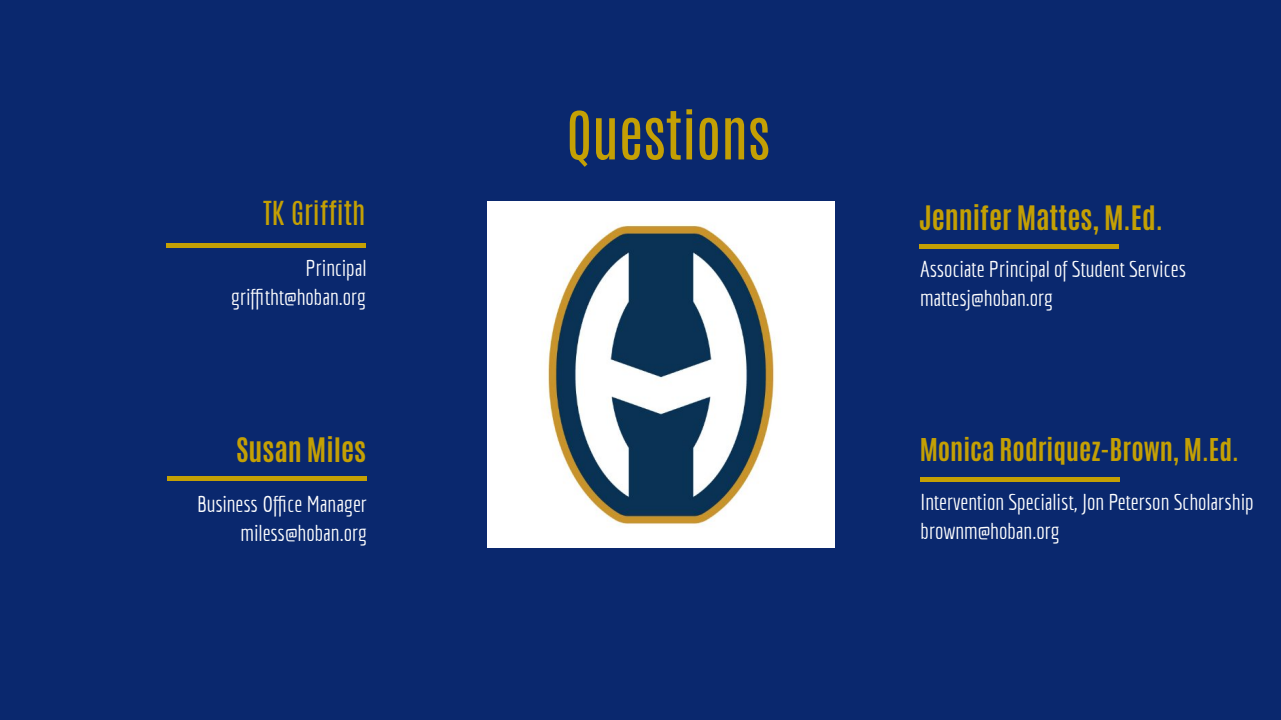
<style>
.page{position:relative;width:1281px;height:720px;background:#fff}
.page>*{position:absolute;margin:0;border:0;box-sizing:border-box;transform-origin:0 0}
.t1{font:56.25px "Antonio";color:#c4a004}
.t2{font:700 28.12px "Antonio";color:#c4a004}
.t3{font:28.12px "Antonio";color:#c4a004}
.t4{font:700 26.25px "Antonio";color:#c4a004}
.t5{font:22.5px/29.1px "Economica";color:#fff}
</style>
<div class="page">
<div style="left:0;top:0;width:1280px;height:720px;background:#0a286e"></div>
<div style="left:918px;top:244px;width:200px;height:5px;background:#c4a004"></div>
<div style="left:919px;top:477px;width:200px;height:5px;background:#c4a004"></div>
<div style="left:166px;top:243px;width:200px;height:5px;background:#c4a004"></div>
<div style="left:167px;top:476px;width:199px;height:5px;background:#c4a004"></div>
<img style="left:487px;top:201px;width:347px;height:347px">
<p class="t3" style="left:263px;top:203px;width:104px">TK Griffith</p>
<p class="t5" style="left:231px;top:253px;width:137px;text-align:right">Principal griffitht@hoban.org</p>
<p class="t2" style="left:236px;top:430px;width:131px">Susan Miles</p>
<p class="t5" style="left:197px;top:490px;width:171px;text-align:right">Business Offi ce Manager miless@hoban.org</p>
<h1 class="t1" style="left:566px;top:115px;width:205px">Questions</h1>
<p class="t2" style="left:918px;top:198px;width:245px">Jennifer Mattes, M.Ed.</p>
<p class="t5" style="left:919px;top:254px;width:268px">Associate Principal of Student Services mattesj@hoban.org</p>
<p class="t4" style="left:919px;top:431px;width:321px">Monica Rodriquez-Brown, M.Ed.</p>
<p class="t5" style="left:920px;top:488px;width:334px">Intervention Specialist, Jon Peterson Scholarship brownm@hoban.org</p>
</div>
